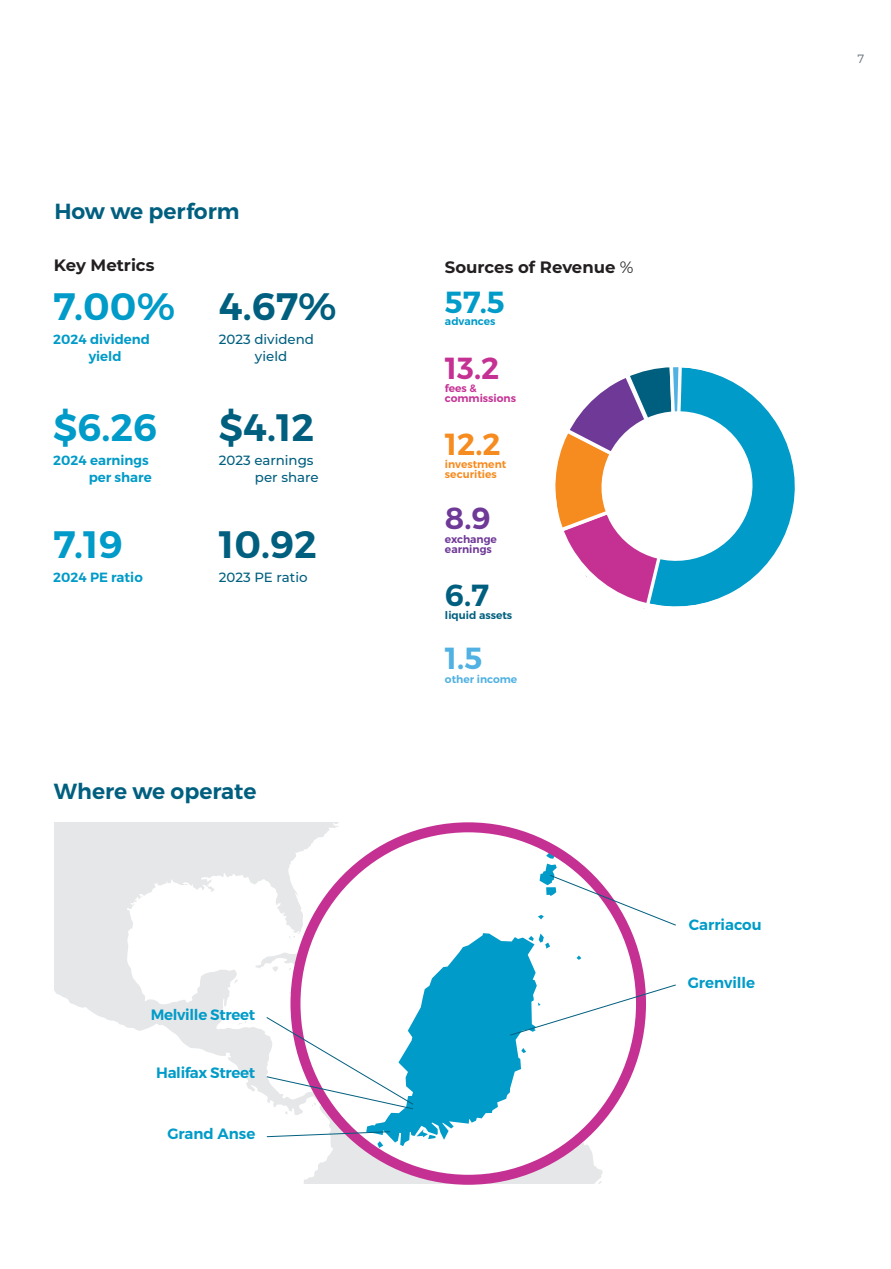
<style>
.page{position:relative;width:891px;height:1269px;background:#fff}
.page>*{position:absolute;margin:0;border:0;box-sizing:border-box;transform-origin:0 0}
.t1{font:600 38.25px "Montserrat";color:#005f7f}
.t2{font:600 38.25px "Montserrat";color:#009bc8}
.t3{font:600 30.45px "Montserrat";color:#009bc8}
.t4{font:600 30.45px "Montserrat";color:#c53193}
.t5{font:600 30.45px "Montserrat";color:#f68b1f}
.t6{font:600 30.45px "Montserrat";color:#6f3997}
.t7{font:600 30.45px "Montserrat";color:#005f7f}
.t8{font:600 30.45px "Montserrat";color:#50b1e2}
.t9{font:600 21.9px "Montserrat";color:#005f7f}
.t10{font:700 16.5px "Montserrat";color:#231f20}
.t11{font:600 15px "Montserrat";color:#009bc8}
.t12{font:600 15px "Montserrat";letter-spacing:-.02em;color:#009bc8}
.t13{font:600 13.35px "Montserrat";color:#009bc8}
.t14{font:500 13.35px "Montserrat";color:#005f7f}
.t15{font:300 12px "Montserrat";color:#6a747b}
.t16{font:600 10.65px "Montserrat";color:#f68b1f}
.t17{font:600 10.65px "Montserrat";color:#c53193}
.t18{font:600 10.65px "Montserrat";color:#6f3997}
.t19{font:600 10.65px "Montserrat";color:#005f7f}
.t20{font:600 10.65px "Montserrat";color:#50b1e2}
.t21{font:600 10.65px "Montserrat";color:#009bc8}
.s1{font-weight:400}
</style>
<div class="page">
<svg style="left:54px;top:822px;width:549px;height:363px"></svg>
<div style="left:294px;top:826px;width:355px;height:355px;background:#fff;border-radius:50%"></div>
<svg style="left:555px;top:367px;width:240px;height:242px"></svg>
<svg style="left:538px;top:851px;width:138px;height:75px"></svg>
<svg style="left:266px;top:933px;width:410px;height:215px"></svg>
<p class="t9" style="left:54px;top:197px;width:187px">How we perform</p>
<p class="t10" style="left:54px;top:254px;width:102px">Key Metrics</p>
<p class="t10" style="left:445px;top:255px;width:190px">Sources of Revenue <span class="s1">%</span></p>
<p class="t2" style="left:53px;top:283px;width:123px">7.00%</p>
<p class="t13" style="left:53px;top:331px;width:98px">2024 dividend</p>
<p class="t13" style="left:89px;top:348px;width:34px">yield</p>
<p class="t3" style="left:445px;top:283px;width:61px">57.5</p>
<p class="t21" style="left:445px;top:315px;width:52px">advances</p>
<p class="t4" style="left:445px;top:349px;width:56px">13.2</p>
<p class="t17" style="left:445px;top:382px;width:33px">fees &amp;</p>
<p class="t17" style="left:445px;top:392px;width:73px">commissions</p>
<p class="t5" style="left:445px;top:425px;width:57px">12.2</p>
<p class="t16" style="left:445px;top:458px;width:63px">investment</p>
<p class="t16" style="left:445px;top:468px;width:53px">securities</p>
<p class="t6" style="left:445px;top:500px;width:47px">8.9</p>
<p class="t18" style="left:445px;top:533px;width:54px">exchange</p>
<p class="t18" style="left:445px;top:543px;width:48px">earnings</p>
<p class="t7" style="left:445px;top:576px;width:46px">6.7</p>
<p class="t19" style="left:445px;top:609px;width:69px">liquid assets</p>
<p class="t8" style="left:445px;top:640px;width:39px">1.5</p>
<p class="t20" style="left:445px;top:672px;width:74px">other income</p>
<p class="t1" style="left:219px;top:283px;width:119px">4.67%</p>
<p class="t14" style="left:219px;top:330px;width:97px">2023 dividend</p>
<p class="t14" style="left:255px;top:347px;width:34px">yield</p>
<p class="t2" style="left:53px;top:404px;width:106px">$6.26</p>
<p class="t13" style="left:53px;top:452px;width:97px">2024 earnings</p>
<p class="t13" style="left:89px;top:469px;width:65px">per share</p>
<p class="t1" style="left:219px;top:404px;width:97px">$4.12</p>
<p class="t14" style="left:219px;top:451px;width:96px">2023 earnings</p>
<p class="t14" style="left:255px;top:468px;width:65px">per share</p>
<p class="t2" style="left:53px;top:521px;width:71px">7.19</p>
<p class="t13" style="left:53px;top:569px;width:91px">2024 PE ratio</p>
<p class="t1" style="left:219px;top:521px;width:99px">10.92</p>
<p class="t14" style="left:219px;top:568px;width:90px">2023 PE ratio</p>
<p class="t9" style="left:54px;top:777px;width:204px">Where we operate</p>
<p class="t12" style="left:151px;top:1005px;width:106px">Melville Street</p>
<p class="t12" style="left:156px;top:1064px;width:101px">Halifax Street</p>
<p class="t11" style="left:167px;top:1124px;width:89px">Grand Anse</p>
<p class="t11" style="left:689px;top:916px;width:74px">Carriacou</p>
<p class="t11" style="left:688px;top:973px;width:69px">Grenville</p>
<p class="t15" style="left:857px;top:51px;width:8px">7</p>
</div>
